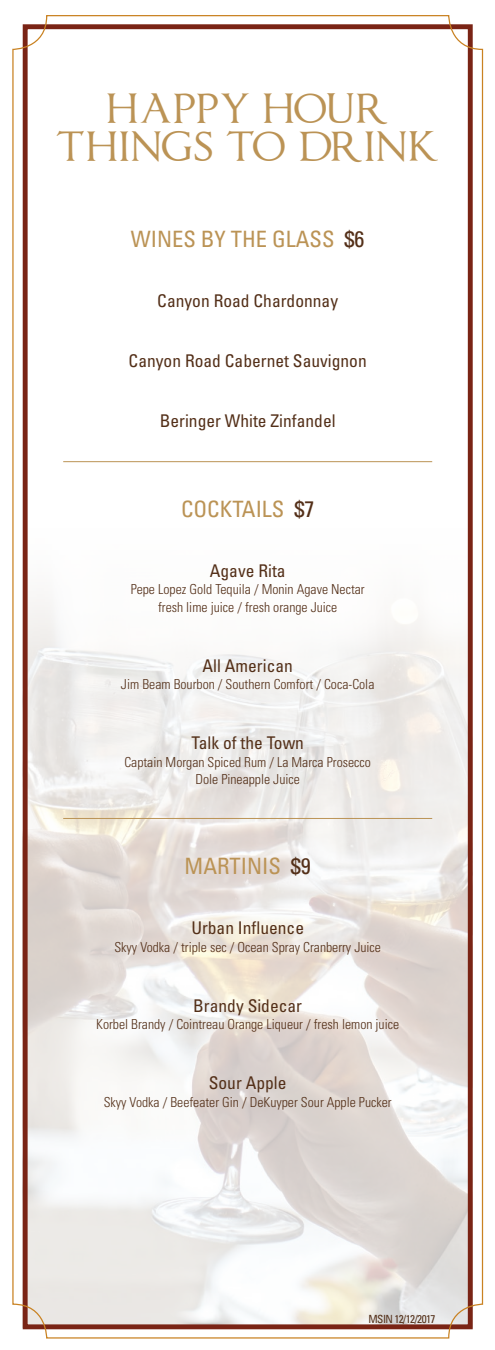
<style>
.page{position:relative;width:495px;height:1350px;background:#fff}
.page>*{position:absolute;margin:0;border:0;box-sizing:border-box;transform-origin:0 0}
.t1{font:35.62px/37.5px "Imperator";letter-spacing:.05em;color:#bb9355;text-align:center;scale:1.05 1}
.t2{font:condensed 22.5px "Univers";color:#bb9355}
.t3{font:condensed 17.5px "Univers";color:#532f18}
.t4{font:300 condensed 13.75px/17.5px "Univers";color:#532f18;text-align:center}
.body{font:condensed 11.25px "Univers";letter-spacing:-.05em;color:#532f18}
.s1{color:#532f18}
</style>
<div class="page">
<img style="left:22px;top:477px;width:445px;height:851px">
<div style="left:23px;top:24px;width:450px;height:1305px;border:5px solid #7a2415"></div>
<hr style="left:63px;top:461px;width:369px;height:1px;background:#bb9355">
<hr style="left:63px;top:818px;width:369px;height:1px;background:#bb9355">
<p class="t1" style="left:56px;top:95px;width:366px">HAPPY HOUR<br>THINGS TO DRINK</p>
<p class="t2" style="left:131px;top:225px;width:235px">WINES BY THE GLASS <span class="s1">$6</span></p>
<p class="t3" style="left:157px;top:290px;width:182px">Canyon Road Chardonnay</p>
<p class="t3" style="left:129px;top:350px;width:240px">Canyon Road Cabernet Sauvignon</p>
<p class="t3" style="left:160px;top:410px;width:177px">Beringer White Zinfandel</p>
<p class="t2" style="left:181px;top:495px;width:135px">COCKTAILS <span class="s1">$7</span></p>
<p class="t3" style="left:210px;top:560px;width:77px">Agave Rita</p>
<p class="t4" style="left:131px;top:581px;width:236px">Pepe Lopez Gold Tequila / Monin Agave Nectar fresh lime juice / fresh orange Juice</p>
<p class="t3" style="left:203px;top:655px;width:92px">All American</p>
<p class="t4" style="left:121px;top:676px;width:255px">Jim Beam Bourbon / Southern Comfort / Coca-Cola</p>
<p class="t3" style="left:191px;top:732px;width:114px">Talk of the Town</p>
<p class="t4" style="left:124px;top:753px;width:248px">Captain Morgan Spiced Rum / La Marca Prosecco<br>Dole Pineapple Juice</p>
<p class="t2" style="left:185px;top:852px;width:128px">MARTINIS <span class="s1">$9</span></p>
<p class="t3" style="left:191px;top:917px;width:114px">Urban Influence</p>
<p class="t4" style="left:114px;top:938px;width:268px">Skyy Vodka / triple sec / Ocean Spray Cranberry Juice</p>
<p class="t3" style="left:193px;top:995px;width:110px">Brandy Sidecar</p>
<p class="t4" style="left:96px;top:1016px;width:305px">Korbel Brandy / Cointreau Orange Liqueur / fresh lemon juice</p>
<p class="t3" style="left:209px;top:1072px;width:79px">Sour Apple</p>
<p class="t4" style="left:104px;top:1093px;width:290px">Skyy Vodka / Beefeater Gin / DeKuyper Sour Apple Pucker</p>
<p class="body" style="left:369px;top:1311px;width:69px">MSIN 12/12/2017</p>
</div>
